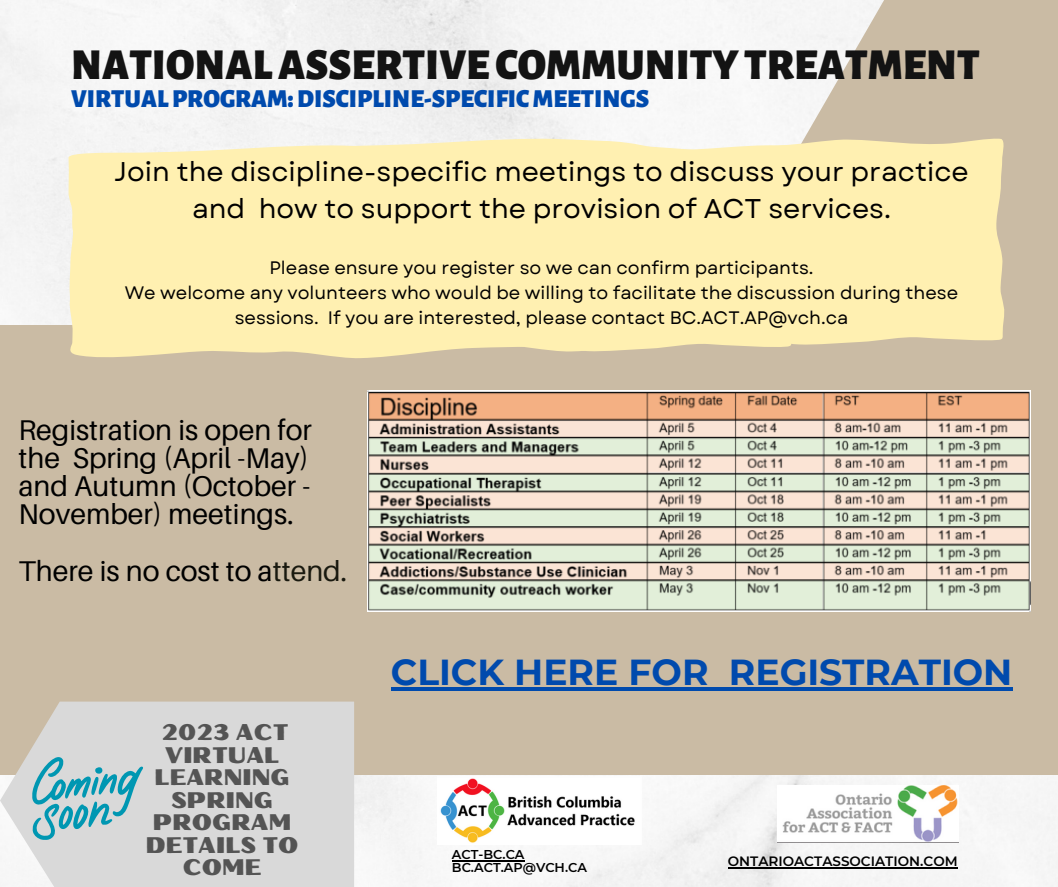
<style>
.page{position:relative;width:1058px;height:887px;background:#fff}
.page>*{position:absolute;margin:0;border:0;box-sizing:border-box;transform-origin:0 0}
.t1{font:900 43.5px "Alegreya Sans SC";color:#131313}
.t2{font:700 36px "Montserrat";color:#004aad}
.t3{font:28.5px/28.2px "Aileron";color:#000;text-align:justify}
.t4{font:27px/37.2px "Garet";color:#000;text-align:center}
.t5{font:900 25.5px "Alegreya Sans SC";color:#004aad}
.t6{font:22.5px/22.5px "Oilvare Base";color:#545454;text-align:center}
.t7{font:18px/24.8px "Garet";color:#000;text-align:center}
.t8{font:600 13.5px "Montserrat";color:#000}
.t9{font:600 12.75px/12.8px "Montserrat";color:#000}
.s1{color:#19190f}
</style>
<div class="page">
<div style="left:0;top:0;width:1058px;height:886px;background:#f5f5f5"></div>
<div style="left:0;top:325px;width:1058px;height:450px;background:#cabba4"></div>
<svg style="left:733px;top:0;width:325px;height:607px;fill:#cabba4"></svg>
<img style="left:437px;top:776px;width:204px;height:68px">
<img style="left:777px;top:785px;width:181px;height:57px">
<svg style="left:0;top:701px;width:354px;height:185px;background:#d9d8d7"></svg>
<svg style="left:32px;top:756px;width:111px;height:84px;background:#9cc6ce"></svg>
<svg style="left:66px;top:144px;width:728px;height:217px;background:#f9eab2"></svg>
<div style="left:277px;top:137px;width:728px;height:217px;background:#fff0b1"></div>
<img style="left:367px;top:390px;width:663px;height:221px">
<hr style="left:452px;top:860px;width:72px;height:1px;background:#000">
<hr style="left:727px;top:867px;width:230px;height:1px;background:#000">
<hr style="left:391px;top:687px;width:317px;height:3px;background:#004aad">
<hr style="left:708px;top:687px;width:21px;height:3px;background:#004aad">
<hr style="left:729px;top:687px;width:283px;height:3px;background:#004aad">
<h1 class="t1" style="left:71px;top:44px;width:910px">NATIONALASSERTIVECOMMUNITYTREATMENT</h1>
<h3 class="t5" style="left:71px;top:86px;width:579px">VIRTUALPROGRAM:DISCIPLINE-SPECIFIC MEETINGS</h3>
<h3 class="t4" style="left:114px;top:153px;width:856px">Join the discipline-specific meetings to discuss your practice and how to support the provision of ACT services.</h3>
<p class="t7" style="left:125px;top:256px;width:835px">Please ensure you register so we can confirm participants.<br>We welcome any volunteers who would be willing to facilitate the discussion during these sessions. If you are interested, please contact BC.ACT.AP@vch.ca</p>
<h3 class="t3" style="left:18px;top:415px;width:295px">Registration is open for the Spring (April -May) and Autumn (October - November) meetings.</h3>
<h3 class="t3" style="left:18px;top:556px;width:330px">There is no cost to a<span class="s1">ttend.</span></h3>
<p class="t6" style="left:146px;top:721px;width:154px">2023 ACT<br>VIRTUAL<br>LEARNING<br>SPRING<br>PROGRAM<br>DETAILS TO<br>COME</p>
<h2 class="t2" style="left:391px;top:650px;width:623px">CLICK HERE FOR REGISTRATION</h2>
<p class="t9" style="left:452px;top:848px;width:137px">ACT-BC.CA<br>BC.ACT.AP@VCH.CA</p>
<p class="t8" style="left:727px;top:852px;width:231px">ONTARIOACTASSOCIATION.COM</p>
</div>
